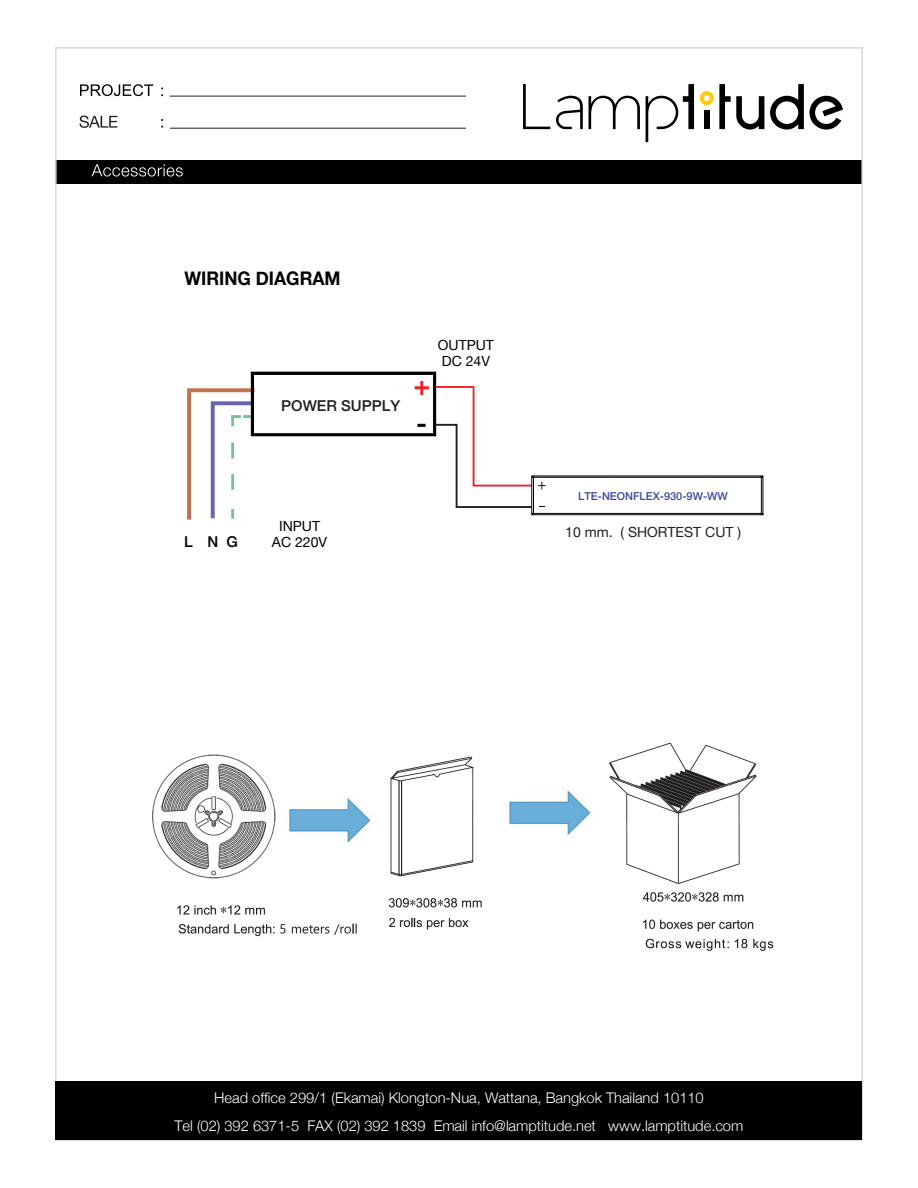
<style>
.page{position:relative;width:918px;height:1188px;background:#fff}
.page>*{position:absolute;margin:0;border:0;box-sizing:border-box;transform-origin:0 0}
.t1{font:500 28.05px "Helvetica Neue";color:#ec2226}
.t2{font:500 28.05px "Helvetica Neue";color:#000}
.t3{font:700 18.75px "Helvetica Neue";color:#030303;scale:.94 1}
.t4{font:500 15px "Helvetica Neue";color:#221f1f}
.t5{font:500 15px "Helvetica Neue";color:#000}
.t6{font:300 14.7px/27.8px "Helvetica Neue";letter-spacing:-.005em;color:#fff;text-align:center}
.t7{font:13.95px/16.8px "Helvetica Neue";color:#000;text-align:center}
.t8{font:13.95px "Helvetica Neue";color:#221f1f}
.t9{font:500 10.95px "Helvetica Neue";color:#3e4897}
</style>
<div class="page">
<div style="left:56px;top:160px;width:806px;height:23px;background:#000"></div>
<svg style="left:80px;top:116px;width:37px;height:12px"></svg>
<hr style="left:170px;top:96px;width:296px;height:1px;background:#231f20">
<hr style="left:170px;top:128px;width:296px;height:1px;background:#231f20">
<svg style="left:80px;top:84px;width:73px;height:12px"></svg>
<div style="left:56px;top:1081px;width:806px;height:59px;background:#000"></div>
<svg style="left:523px;top:84px;width:27px;height:45px"></svg>
<svg style="left:589px;top:96px;width:51px;height:33px"></svg>
<svg style="left:556px;top:96px;width:27px;height:33px"></svg>
<svg style="left:646px;top:84px;width:48px;height:58px"></svg>
<svg style="left:700px;top:84px;width:64px;height:46px"></svg>
<svg style="left:770px;top:84px;width:73px;height:46px"></svg>
<svg style="left:92px;top:164px;width:91px;height:13px"></svg>
<img style="left:152px;top:742px;width:622px;height:209px">
<svg style="left:187px;top:371px;width:577px;height:149px"></svg>
<p class="t3" style="left:185px;top:264px;width:168px">WIRING DIAGRAM</p>
<p class="t4" style="left:281px;top:394px;width:121px">POWER SUPPLY</p>
<h1 class="t1" style="left:413px;top:362px;width:18px">+</h1>
<h1 class="t2" style="left:416px;top:400px;width:12px">-</h1>
<p class="t7" style="left:438px;top:337px;width:58px;text-align:left">OUTPUT<br>DC 24V</p>
<p class="t5" style="left:184px;top:529px;width:55px">L N G</p>
<p class="t7" style="left:272px;top:518px;width:57px">INPUT<br>AC 220V</p>
<p class="t9" style="left:578px;top:487px;width:151px">LTE-NEONFLEX-930-9W-WW</p>
<p class="t8" style="left:565px;top:522px;width:177px">10 mm. ( SHORTEST CUT )</p>
<p class="t6" style="left:175px;top:1083px;width:570px">Head office 299/1 (Ekamai) Klongton-Nua, Wattana, Bangkok Thailand 10110<br>Tel (02) 392 6371-5 FAX (02) 392 1839 Email info@lamptitude.net www.lamptitude.com</p>
</div>
